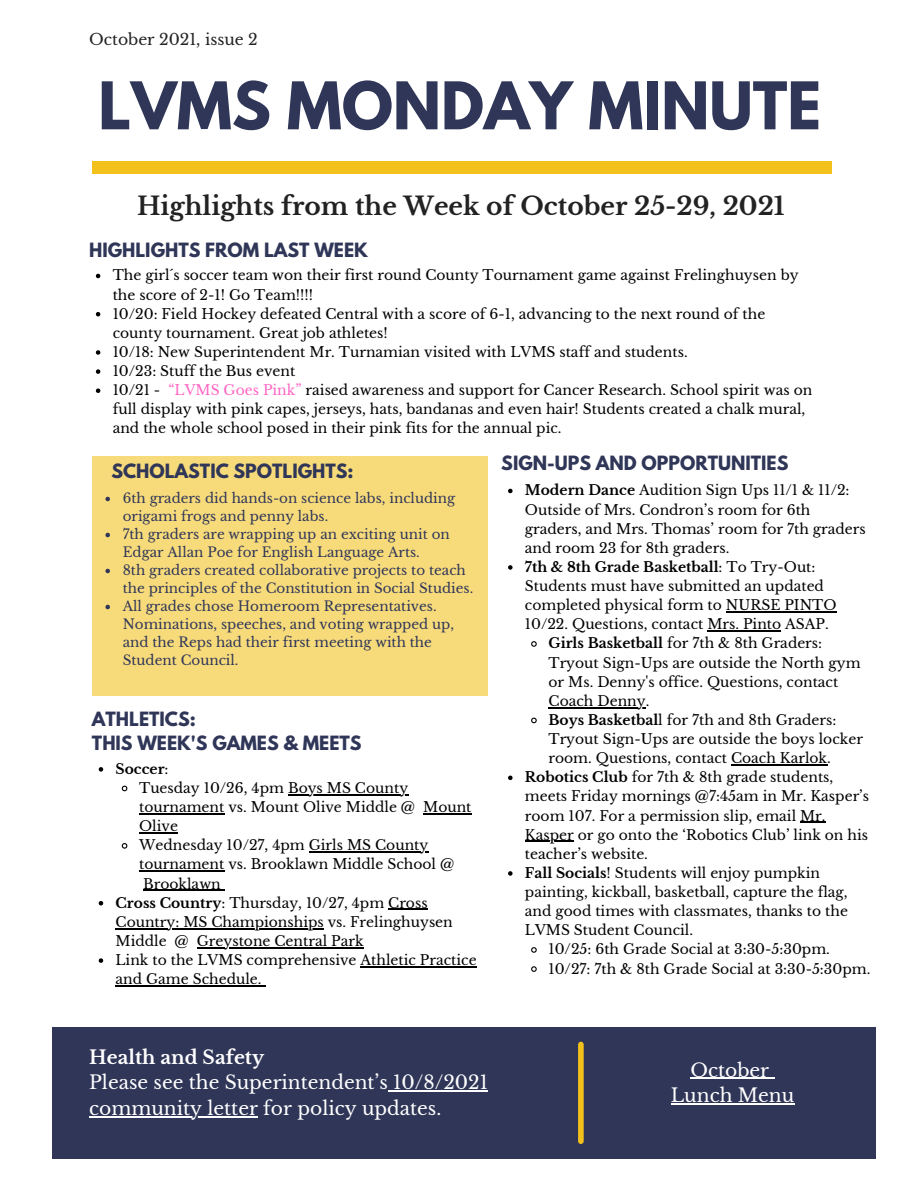
<style>
.page{position:relative;width:918px;height:1188px;background:#fff}
.page>*{position:absolute;margin:0;border:0;box-sizing:border-box;transform-origin:0 0}
.t1{font:700 58.2px "League Spartan";color:#303658}
.t2{font:700 24.9px "Libre Baskerville";color:#222}
.t3{font:18.75px/25.8px "Libre Baskerville";color:#fff}
.t4{font:700 18.75px "Libre Baskerville";color:#fff}
.t5{font:700 17.4px "League Spartan";color:#303658}
.t6{font:15.6px "Libre Baskerville";color:#222}
.t7{font:13.95px/19.2px "Libre Baskerville";color:#000}
.t8{font:700 13.95px "Libre Baskerville";color:#000}
.t9{font:13.5px/18px "Libre Baskerville";color:#303658}
.s1{color:#ff66c4}
.s2{font-weight:700}
.s3{font-weight:400}
</style>
<div class="page">
<div style="left:92px;top:161px;width:739px;height:13px;background:#f2c11b"></div>
<div style="left:92px;top:456px;width:396px;height:239px;background:#f7db7b"></div>
<svg style="left:96px;top:274px;width:4px;height:4px"></svg>
<svg style="left:96px;top:312px;width:4px;height:4px"></svg>
<svg style="left:96px;top:350px;width:4px;height:5px"></svg>
<svg style="left:96px;top:369px;width:4px;height:5px"></svg>
<svg style="left:96px;top:388px;width:4px;height:5px"></svg>
<svg style="left:508px;top:489px;width:5px;height:4px"></svg>
<svg style="left:508px;top:565px;width:5px;height:5px"></svg>
<hr style="left:726px;top:611px;width:111px;height:1px;background:#000">
<hr style="left:707px;top:630px;width:74px;height:2px;background:#000">
<svg style="left:531px;top:641px;width:6px;height:6px"></svg>
<hr style="left:549px;top:707px;width:97px;height:1px;background:#000">
<svg style="left:531px;top:717px;width:6px;height:7px"></svg>
<hr style="left:731px;top:764px;width:96px;height:1px;background:#000">
<svg style="left:508px;top:776px;width:5px;height:4px"></svg>
<svg style="left:800px;top:822px;width:26px;height:1px"></svg>
<hr style="left:525px;top:841px;width:49px;height:1px;background:#000">
<svg style="left:508px;top:871px;width:5px;height:5px"></svg>
<svg style="left:531px;top:947px;width:6px;height:6px"></svg>
<svg style="left:531px;top:966px;width:6px;height:6px"></svg>
<svg style="left:99px;top:767px;width:4px;height:5px"></svg>
<svg style="left:121px;top:785px;width:7px;height:7px"></svg>
<hr style="left:288px;top:794px;width:120px;height:1px;background:#000">
<hr style="left:139px;top:813px;width:85px;height:1px;background:#000">
<hr style="left:423px;top:813px;width:49px;height:1px;background:#000">
<hr style="left:139px;top:832px;width:39px;height:1px;background:#000">
<svg style="left:121px;top:843px;width:7px;height:6px"></svg>
<hr style="left:309px;top:851px;width:119px;height:2px;background:#000">
<hr style="left:139px;top:871px;width:85px;height:1px;background:#000">
<hr style="left:143px;top:890px;width:78px;height:1px;background:#000">
<svg style="left:99px;top:901px;width:4px;height:4px"></svg>
<hr style="left:388px;top:909px;width:40px;height:1px;background:#000">
<hr style="left:116px;top:928px;width:208px;height:1px;background:#000">
<hr style="left:197px;top:947px;width:167px;height:1px;background:#000">
<svg style="left:99px;top:958px;width:4px;height:5px"></svg>
<hr style="left:361px;top:966px;width:116px;height:1px;background:#000">
<hr style="left:116px;top:985px;width:142px;height:1px;background:#000">
<div style="left:52px;top:1027px;width:823px;height:132px;background:#303658"></div>
<hr style="left:690px;top:1078px;width:79px;height:1px;background:#fff">
<hr style="left:671px;top:1104px;width:123px;height:1px;background:#fff">
<svg style="left:105px;top:497px;width:5px;height:4px"></svg>
<svg style="left:105px;top:533px;width:5px;height:4px"></svg>
<svg style="left:105px;top:569px;width:5px;height:4px"></svg>
<svg style="left:105px;top:605px;width:5px;height:4px"></svg>
<div style="left:578px;top:1044px;width:6px;height:97px;background:#f2c11b"></div>
<hr style="left:393px;top:1091px;width:95px;height:1px;background:#fff">
<hr style="left:89px;top:1116px;width:169px;height:2px;background:#fff">
<p class="t6" style="left:89px;top:30px;width:170px">October 2021, issue 2</p>
<p class="t1" style="left:98px;top:77px;width:724px">LVMS MONDAY MINUTE</p>
<p class="t2" style="left:137px;top:191px;width:649px">Highlights from the Week of October 25-29, 2021</p>
<p class="t5" style="left:89px;top:242px;width:280px">HIGHLIGHTS FROM LAST WEEK</p>
<p class="t7" style="left:113px;top:266px;width:687px">The girl´s soccer team won their first round County Tournament game against Frelinghuysen by the score of 2-1! Go Team!!!!</p>
<p class="t7" style="left:113px;top:304px;width:654px">10/20: Field Hockey defeated Central with a score of 6-1, advancing to the next round of the county tournament. Great job athletes!</p>
<p class="t7" style="left:113px;top:342px;width:576px">10/18: New Superintendent Mr. Turnamian visited with LVMS staff and students.</p>
<p class="t7" style="left:113px;top:362px;width:184px">10/23: Stuff the Bus event</p>
<p class="t7" style="left:113px;top:381px;width:701px">10/21 - <span class="s1">“LVMS Goes Pink”</span> raised awareness and support for Cancer Research. School spirit was on full display with pink capes, jerseys, hats, bandanas and even hair! Students created a chalk mural, and the whole school posed in their pink fits for the annual pic.</p>
<p class="t5" style="left:501px;top:455px;width:289px">SIGN-UPS AND OPPORTUNITIES</p>
<p class="t7" style="left:525px;top:481px;width:342px"><span class="s2">Modern Dance</span> Audition Sign Ups 11/1 &amp; 11/2:<br>Outside of Mrs. Condron’s room for 6th graders, and Mrs. Thomas’ room for 7th graders and room 23 for 8th graders.</p>
<p class="t7" style="left:525px;top:557px;width:313px"><span class="s2">7th &amp; 8th Grade Basketball</span>: To Try-Out:<br>Students must have submitted an updated completed physical form to NURSE PINTO 10/22. Questions, contact Mrs. Pinto ASAP.</p>
<p class="t7" style="left:549px;top:634px;width:314px"><span class="s2">Girls Basketball</span> for 7th &amp; 8th Graders:<br>Tryout Sign-Ups are outside the North gym or Ms. Denny's office. Questions, contact Coach Denny.</p>
<p class="t7" style="left:549px;top:710px;width:316px"><span class="s2">Boys Basketbal</span>l for 7th and 8th Graders:<br>Tryout Sign-Ups are outside the boys locker room. Questions, contact Coach Karlok.</p>
<p class="t7" style="left:525px;top:768px;width:346px"><span class="s2">Robotics Club</span> for 7th &amp; 8th grade students, meets Friday mornings @7:45am in Mr. Kasper’s room 107. For a permission slip, email Mr.<br>Kasper or go onto the ‘Robotics Club’ link on his teacher’s website.</p>
<p class="t7" style="left:525px;top:863px;width:325px"><span class="s2">Fall Socials</span>! Students will enjoy pumpkin painting, kickball, basketball, capture the flag, and good times with classmates, thanks to the LVMS Student Council.</p>
<p class="t7" style="left:549px;top:940px;width:283px">10/25: 6th Grade Social at 3:30-5:30pm.</p>
<p class="t7" style="left:549px;top:959px;width:323px">10/27: 7th &amp; 8th Grade Social at 3:30-5:30pm.</p>
<p class="t5" style="left:111px;top:463px;width:244px">SCHOLASTIC SPOTLIGHTS:</p>
<p class="t9" style="left:123px;top:490px;width:334px">6th graders did hands-on science labs, including origami frogs and penny labs.</p>
<p class="t9" style="left:123px;top:526px;width:329px">7th graders are wrapping up an exciting unit on<br>Edgar Allan Poe for English Language Arts.</p>
<p class="t9" style="left:123px;top:562px;width:352px">8th graders created collaborative projects to teach the principles of the Constitution in Social Studies.</p>
<p class="t9" style="left:123px;top:598px;width:333px">All grades chose Homeroom Representatives.<br>Nominations, speeches, and voting wrapped up, and the Reps had their first meeting with the Student Council.</p>
<p class="t5" style="left:92px;top:711px;width:105px">ATHLETICS:</p>
<p class="t5" style="left:92px;top:734px;width:271px">THIS WEEK'S GAMES &amp; MEETS</p>
<p class="t8" style="left:116px;top:760px;width:55px">Soccer<span class="s3">:</span></p>
<p class="t7" style="left:139px;top:778px;width:334px">Tuesday 10/26, 4pm Boys MS County tournament vs. Mount Olive Middle @ Mount<br>Olive</p>
<p class="t7" style="left:139px;top:836px;width:317px">Wednesday 10/27, 4pm Girls MS County tournament vs. Brooklawn Middle School @<br>Brooklawn</p>
<p class="t7" style="left:116px;top:893px;width:339px"><span class="s2">Cross Country</span>: Thursday, 10/27, 4pm Cross<br>Country: MS Championships vs. Frelinghuysen<br>Middle @ Greystone Central Park</p>
<p class="t7" style="left:116px;top:951px;width:363px">Link to the LVMS comprehensive Athletic Practice and Game Schedule.</p>
<p class="t4" style="left:89px;top:1045px;width:177px">Health and Safety</p>
<p class="t3" style="left:89px;top:1070px;width:400px">Please see the Superintendent’s 10/8/2021 community letter for policy updates.</p>
<p class="t3" style="left:690px;top:1057px;width:80px">October</p>
<p class="t3" style="left:671px;top:1083px;width:125px">Lunch Menu</p>
</div>
